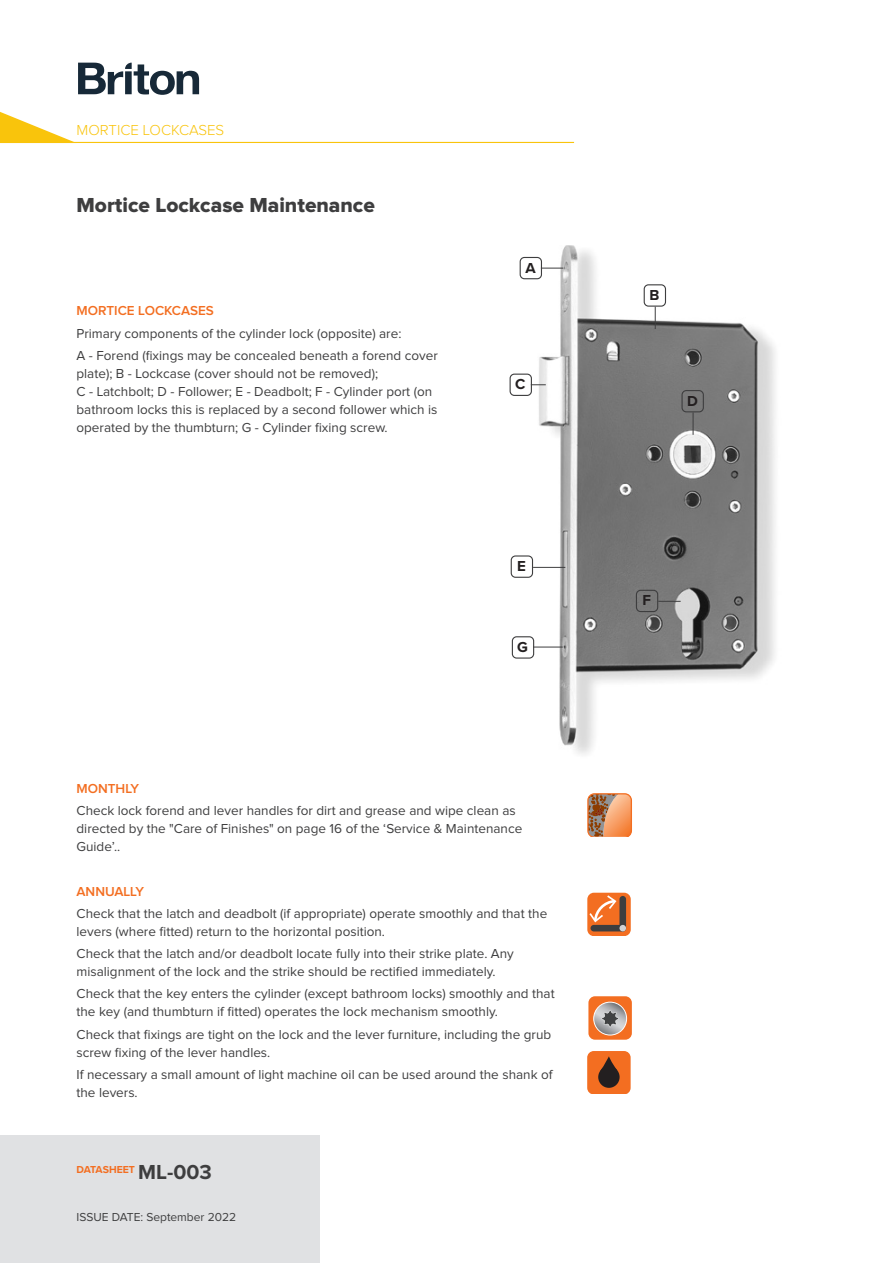
<style>
.page{position:relative;width:893px;height:1263px;background:#fff}
.page>*{position:absolute;margin:0;border:0;box-sizing:border-box;transform-origin:0 0}
.t1{font:21px "Proxima Nova Extrabld";color:#3e3e3f}
.t2{font:300 15px "Proxima Nova";color:#f9c40c}
.t3{font:700 15px "Proxima Nova";color:#231f20}
.AllegionBody{font:13.5px/18px "Proxima Nova";color:#3e3e3f}
.AllegionBody-2{font:600 13.5px "Proxima Nova";color:#f36e21}
.t4{font:12px "Proxima Nova";color:#3e3e3f}
.t5{font:700 10.5px "Proxima Nova";letter-spacing:-.005em;color:#f36e21}
.s1{font-size:21px;color:#3e3e3f}
</style>
<div class="page">
<svg style="left:0;top:112px;width:77px;height:30px"></svg>
<hr style="left:0;top:142px;width:574px;height:1px;background:#f9c40c">
<div style="left:0;top:1135px;width:319px;height:128px;background:#e0e1e3"></div>
<svg style="left:78px;top:63px;width:121px;height:32px"></svg>
<img style="left:509px;top:245px;width:266px;height:509px">
<svg style="left:587px;top:793px;width:45px;height:44px;background:#cd8a5e"></svg>
<svg style="left:587px;top:893px;width:44px;height:42px"></svg>
<div style="left:590px;top:925px;width:36px;height:6px;background:#3e3e3f;border-radius:3px"></div>
<div style="left:619px;top:896px;width:7px;height:35px;background:#3e3e3f;border-radius:3px"></div>
<div style="left:619px;top:925px;width:7px;height:6px;background:#d1d2d4;border-radius:50%"></div>
<svg style="left:589px;top:895px;width:27px;height:27px"></svg>
<div style="left:588px;top:996px;width:44px;height:43px;background:#f36e21;border-radius:7px"></div>
<svg style="left:593px;top:1002px;width:34px;height:33px"></svg>
<div style="left:587px;top:1051px;width:44px;height:43px;background:#f36e21;border-radius:7px"></div>
<div style="left:598px;top:1066px;width:22px;height:22px;background:#231f20;border-radius:50%"></div>
<svg style="left:600px;top:1056px;width:17px;height:15px"></svg>
<div style="left:636px;top:590px;width:22px;height:22px;border:1px solid #3e3e3f;border-radius:4px"></div>
<div style="left:681px;top:390px;width:23px;height:22px;border:1px solid #3e3e3f;border-radius:4px"></div>
<div style="left:511px;top:555px;width:22px;height:23px;border:1px solid #3e3e3f;border-radius:4px"></div>
<div style="left:510px;top:374px;width:22px;height:22px;border:1px solid #3e3e3f;border-radius:4px"></div>
<div style="left:644px;top:284px;width:22px;height:23px;border:1px solid #3e3e3f;border-radius:4px"></div>
<div style="left:520px;top:257px;width:22px;height:22px;border:1px solid #3e3e3f;border-radius:4px"></div>
<div style="left:512px;top:636px;width:22px;height:23px;border:1px solid #3e3e3f;border-radius:4px"></div>
<svg style="left:541px;top:268px;width:22px;height:1px"></svg>
<svg style="left:531px;top:384px;width:15px;height:1px"></svg>
<hr style="left:533px;top:567px;width:32px;height:1px;background:#3e3e3f">
<hr style="left:533px;top:647px;width:30px;height:1px;background:#3e3e3f">
<svg style="left:658px;top:601px;width:23px;height:1px"></svg>
<svg style="left:693px;top:412px;width:1px;height:23px"></svg>
<svg style="left:655px;top:307px;width:1px;height:22px"></svg>
<p class="t2" style="left:77px;top:123px;width:149px">MORTICE LOCKCASES</p>
<p class="t1" style="left:77px;top:196px;width:300px">Mortice Lockcase Maintenance</p>
<p class="AllegionBody-2" style="left:77px;top:305px;width:139px">MORTICE LOCKCASES</p>
<p class="AllegionBody" style="left:77px;top:325px;width:326px">Primary components of the cylinder lock (opposite) are:</p>
<p class="AllegionBody" style="left:77px;top:347px;width:363px">A - Forend (fixings may be concealed beneath a forend cover plate); B - Lockcase (cover should not be removed);<br>C - Latchbolt; D - Follower; E - Deadbolt; F - Cylinder port (on bathroom locks this is replaced by a second follower which is operated by the thumbturn; G - Cylinder fixing screw.</p>
<p class="t3" style="left:525px;top:256px;width:12px">A</p>
<p class="t3" style="left:515px;top:373px;width:12px">C</p>
<p class="t3" style="left:517px;top:555px;width:10px">E</p>
<p class="t3" style="left:517px;top:636px;width:12px">G</p>
<p class="AllegionBody-2" style="left:77px;top:782px;width:64px">MONTHLY</p>
<p class="AllegionBody" style="left:77px;top:802px;width:447px">Check lock forend and lever handles for dirt and grease and wipe clean as directed by the "Care of Finishes" on page 16 of the ‘Service &amp; Maintenance<br>Guide’..</p>
<p class="AllegionBody-2" style="left:77px;top:885px;width:69px">ANNUALLY</p>
<p class="AllegionBody" style="left:77px;top:905px;width:472px">Check that the latch and deadbolt (if appropriate) operate smoothly and that the levers (where fitted) return to the horizontal position.</p>
<p class="AllegionBody" style="left:77px;top:945px;width:439px">Check that the latch and/or deadbolt locate fully into their strike plate. Any misalignment of the lock and the strike should be rectified immediately.</p>
<p class="AllegionBody" style="left:77px;top:985px;width:480px">Check that the key enters the cylinder (except bathroom locks) smoothly and that the key (and thumbturn if fitted) operates the lock mechanism smoothly.</p>
<p class="AllegionBody" style="left:77px;top:1026px;width:476px">Check that fixings are tight on the lock and the lever furniture, including the grub screw fixing of the lever handles.</p>
<p class="AllegionBody" style="left:77px;top:1066px;width:478px">If necessary a small amount of light machine oil can be used around the shank of the levers.</p>
<p class="t5" style="left:77px;top:1161px;width:137px">DATASHEET <span class="s1">ML-003</span></p>
<p class="t4" style="left:77px;top:1211px;width:161px">ISSUE DATE: September 2022</p>
<p class="t3" style="left:650px;top:284px;width:11px">B</p>
<p class="t3" style="left:687px;top:389px;width:12px">D</p>
<p class="t3" style="left:642px;top:589px;width:10px">F</p>
</div>
